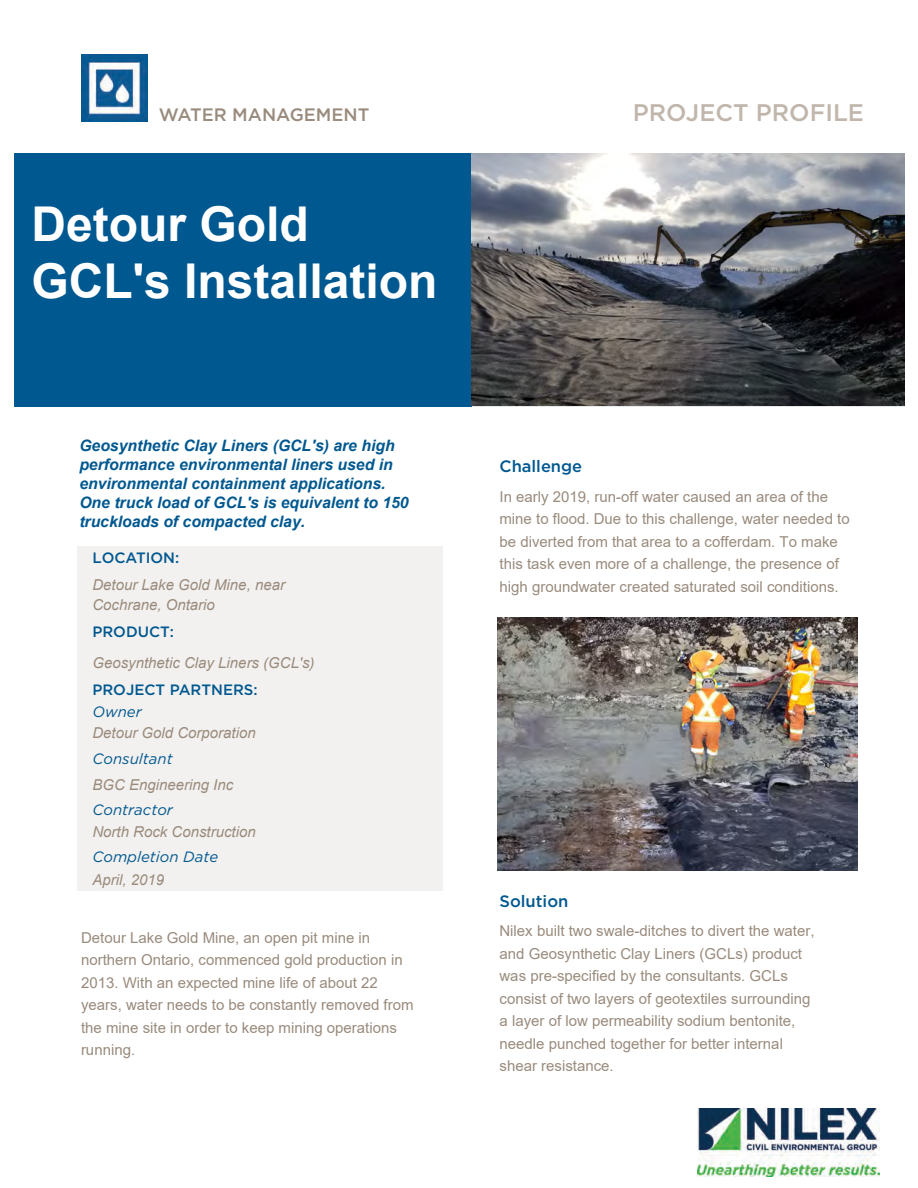
<style>
.page{position:relative;width:918px;height:1188px;background:#fff}
.page>*{position:absolute;margin:0;border:0;box-sizing:border-box;transform-origin:0 0}
.Project_Name{font:700 48px/57.6px "Arial";color:#fff}
.t1{font:500 24px "Gotham";color:#c0b6ab}
.Application_Title{font:500 18px "Gotham";color:#998b7d}
.Body-main{font:500 16.5px "Gotham";color:#005890}
.Level_2_Head{font:italic 700 15.75px/18.9px "Arial";color:#005890}
.Body-main-2{font:15px/22.5px "Arial";color:#998b7d}
.Project_Details_Body{font:italic 15px/27px "Arial";color:#998b7d}
.Project_Details_Body-2{font:italic 15px/25.7px "Gotham";color:#005890}
.s1{font-family:"Gotham";font-weight:500;font-style:normal;color:#005890}
.s2{font-family:"Gotham";color:#005890}
.s3{font-family:"Arial";color:#998b7d}
</style>
<div class="page">
<img style="left:698px;top:1108px;width:181px;height:69px">
<div style="left:77px;top:546px;width:365px;height:345px;background:#f3f1ef"></div>
<div style="left:14px;top:153px;width:458px;height:253px;background:#005890"></div>
<img style="left:81px;top:54px;width:67px;height:67px">
<img style="left:471px;top:153px;width:434px;height:253px">
<img style="left:498px;top:618px;width:359px;height:252px">
<p class="Application_Title" style="left:159px;top:103px;width:212px">WATER MANAGEMENT</p>
<p class="t1" style="left:633px;top:97px;width:233px">PROJECT PROFILE</p>
<p class="Project_Name" style="left:31px;top:195px;width:408px">Detour Gold<br>GCL's Installation</p>
<p class="Level_2_Head" style="left:79px;top:437px;width:331px">Geosynthetic Clay Liners (GCL's) are high performance environmental liners used in environmental containment applications.<br>One truck load of GCL's is equivalent to 150 truckloads of compacted clay.</p>
<p class="Project_Details_Body" style="left:92px;top:544px;width:194px"><span class="s1">LOCATION:<br></span>Detour Lake Gold Mine, near</p>
<p class="Project_Details_Body" style="left:92px;top:592px;width:124px">Cochrane, Ontario<br><span class="s1">PRODUCT:</span></p>
<p class="Project_Details_Body" style="left:92px;top:649px;width:224px">Geosynthetic Clay Liners (GCL's)<br><span class="s1">PROJECT PARTNERS:</span></p>
<p class="Project_Details_Body" style="left:92px;top:701px;width:165px;line-height:21.6px"><span class="s2">Owner<br></span>Detour Gold Corporation</p>
<p class="Project_Details_Body-2" style="left:92px;top:746px;width:142px">Consultant<br><span class="s3">BGC Engineering Inc<br></span>Contractor</p>
<p class="Project_Details_Body" style="left:92px;top:820px;width:165px;line-height:24.6px">North Rock Construction<br><span class="s2">Completion Date</span></p>
<p class="Project_Details_Body" style="left:92px;top:866px;width:73px">April, 2019</p>
<p class="Body-main-2" style="left:81px;top:926px;width:334px">Detour Lake Gold Mine, an open pit mine in northern Ontario, commenced gold production in 2013. With an expected mine life of about 22 years, water needs to be constantly removed from the mine site in order to keep mining operations running.</p>
<p class="Body-main" style="left:500px;top:456px;width:84px">Challenge</p>
<p class="Body-main-2" style="left:500px;top:485px;width:352px">In early 2019, run-off water caused an area of the mine to flood. Due to this challenge, water needed to be diverted from that area to a cofferdam. To make this task even more of a challenge, the presence of high groundwater created saturated soil conditions.</p>
<p class="Body-main" style="left:500px;top:890px;width:70px">Solution</p>
<p class="Body-main-2" style="left:500px;top:920px;width:317px">Nilex built two swale-ditches to divert the water, and Geosynthetic Clay Liners (GCLs) product was pre-specified by the consultants. GCLs consist of two layers of geotextiles surrounding a layer of low permeability sodium bentonite, needle punched together for better internal shear resistance.</p>
</div>
